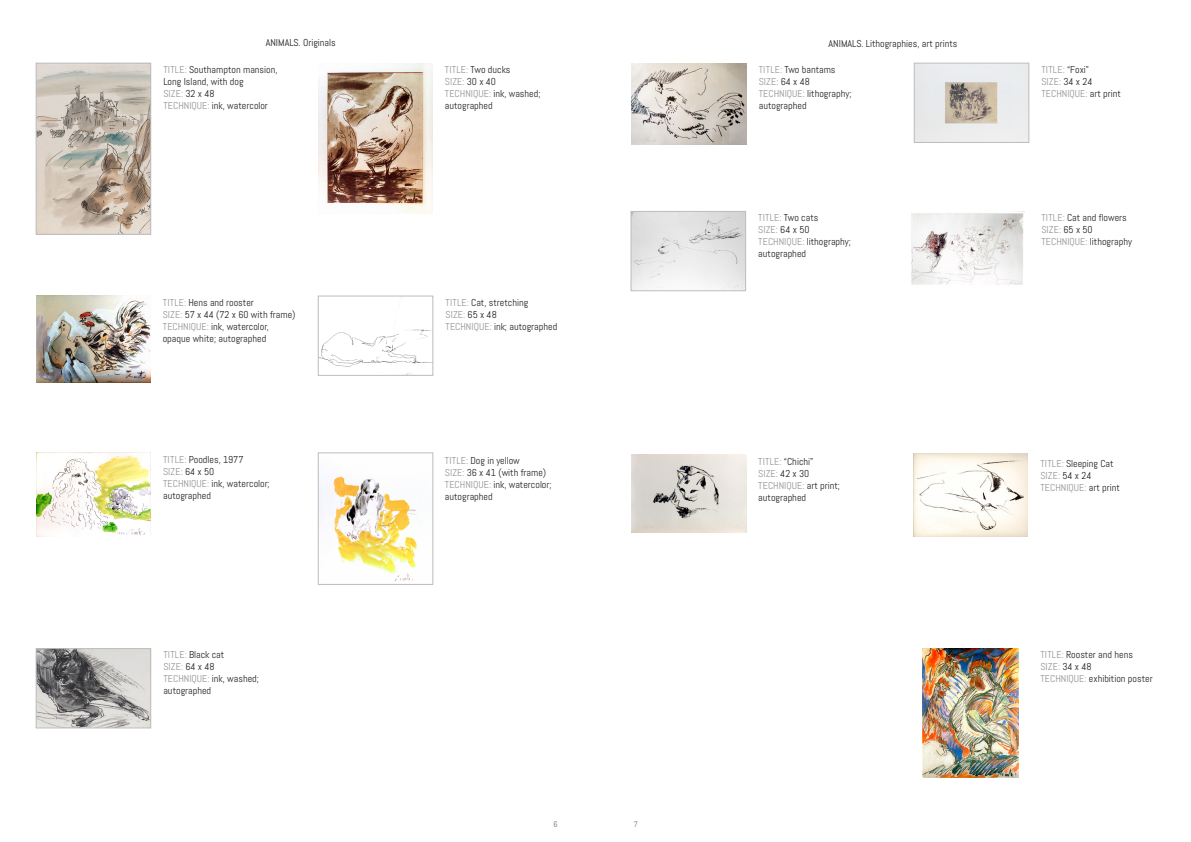
<style>
.page{position:relative;width:1191px;height:842px;background:#fff}
.page>*{position:absolute;margin:0;border:0;box-sizing:border-box;transform-origin:0 0}
.t1{font:10px/12px "Abel Pro";color:#231f20}
.t2{font:10px "Abel";letter-spacing:.01em;color:#939598}
.t3{font:8px "Abel Pro";color:#6c6d70}
.s1{font-family:"Abel";color:#939598}
.s2{font-family:"Abel Pro";color:#231f20}
</style>
<div class="page">
<img style="left:318px;top:63px;width:115px;height:150px">
<img style="left:320px;top:476px;width:100px;height:105px">
<div style="left:318px;top:453px;width:115px;height:131px;border:1px solid #bcbdc0"></div>
<img style="left:916px;top:65px;width:111px;height:76px">
<div style="left:914px;top:63px;width:115px;height:80px;border:1px solid #bcbdc0"></div>
<img style="left:320px;top:321px;width:111px;height:46px">
<div style="left:318px;top:296px;width:115px;height:79px;border:1px solid #bcbdc0"></div>
<img style="left:38px;top:65px;width:111px;height:167px">
<div style="left:36px;top:63px;width:115px;height:171px;border:1px solid #bcbdc0"></div>
<img style="left:633px;top:213px;width:110px;height:76px">
<div style="left:631px;top:211px;width:114px;height:80px;border:1px solid #bcbdc0"></div>
<img style="left:922px;top:648px;width:96px;height:129px">
<img style="left:36px;top:453px;width:115px;height:83px">
<img style="left:36px;top:296px;width:115px;height:87px">
<img style="left:631px;top:455px;width:115px;height:78px">
<img style="left:631px;top:63px;width:115px;height:81px">
<img style="left:913px;top:454px;width:114px;height:83px">
<img style="left:911px;top:211px;width:113px;height:74px">
<img style="left:38px;top:650px;width:111px;height:76px">
<div style="left:36px;top:648px;width:115px;height:80px;border:1px solid #bcbdc0"></div>
<p class="t1" style="left:266px;top:37px;width:71px">ANIMALS. Originals</p>
<p class="t1" style="left:828px;top:38px;width:130px">ANIMALS. Lithographies, art prints</p>
<p class="t1" style="left:163px;top:64px;width:116px"><span class="s1">TITLE:</span> Southampton mansion,<br>Long Island, with dog</p>
<p class="t2" style="left:163px;top:87px;width:53px">SIZE: <span class="s2">32 x 48</span></p>
<p class="t1" style="left:163px;top:100px;width:106px"><span class="s1">TECHNIQUE:</span> ink, watercolor</p>
<p class="t1" style="left:163px;top:296px;width:93px"><span class="s1">TITLE:</span> Hens and rooster</p>
<p class="t1" style="left:163px;top:308px;width:134px"><span class="s1">SIZE:</span> 57 x 44 (72 x 60 with frame)</p>
<p class="t1" style="left:163px;top:320px;width:108px"><span class="s1">TECHNIQUE:</span> ink, watercolor, opaque white; autographed</p>
<p class="t1" style="left:163px;top:453px;width:82px"><span class="s1">TITLE:</span> Poodles, 1977</p>
<p class="t1" style="left:163px;top:465px;width:108px"><span class="s1">SIZE:</span> 64 x 50<br><span class="s1">TECHNIQUE:</span> ink, watercolor; autographed</p>
<p class="t1" style="left:163px;top:649px;width:62px"><span class="s1">TITLE:</span> Black cat</p>
<p class="t2" style="left:163px;top:661px;width:53px">SIZE: <span class="s2">64 x 48</span></p>
<p class="t1" style="left:163px;top:673px;width:97px"><span class="s1">TECHNIQUE:</span> ink, washed;</p>
<p class="t1" style="left:163px;top:685px;width:49px">autographed</p>
<p class="t1" style="left:445px;top:63px;width:67px"><span class="s1">TITLE:</span> Two ducks</p>
<p class="t2" style="left:445px;top:75px;width:53px">SIZE: <span class="s2">30 x 40</span></p>
<p class="t1" style="left:445px;top:87px;width:97px"><span class="s1">TECHNIQUE:</span> ink, washed; autographed</p>
<p class="t1" style="left:445px;top:296px;width:84px"><span class="s1">TITLE:</span> Cat, stretching</p>
<p class="t2" style="left:445px;top:308px;width:53px">SIZE: <span class="s2">65 x 48</span></p>
<p class="t1" style="left:445px;top:320px;width:113px"><span class="s1">TECHNIQUE:</span> ink; autographed</p>
<p class="t1" style="left:445px;top:454px;width:76px"><span class="s1">TITLE:</span> Dog in yellow</p>
<p class="t1" style="left:445px;top:466px;width:103px"><span class="s1">SIZE:</span> 36 x 41 (with frame)</p>
<p class="t1" style="left:445px;top:478px;width:108px"><span class="s1">TECHNIQUE:</span> ink, watercolor; autographed</p>
<p class="t1" style="left:758px;top:63px;width:78px"><span class="s1">TITLE:</span> Two bantams</p>
<p class="t2" style="left:758px;top:75px;width:53px">SIZE: <span class="s2">64 x 48</span></p>
<p class="t1" style="left:758px;top:87px;width:94px"><span class="s1">TECHNIQUE:</span> lithography; autographed</p>
<p class="t1" style="left:758px;top:212px;width:62px"><span class="s1">TITLE:</span> Two cats</p>
<p class="t2" style="left:758px;top:223px;width:53px">SIZE: <span class="s2">64 x 50</span></p>
<p class="t1" style="left:758px;top:236px;width:94px"><span class="s1">TECHNIQUE:</span> lithography; autographed</p>
<p class="t1" style="left:758px;top:455px;width:57px"><span class="s1">TITLE:</span> “Chichi”</p>
<p class="t2" style="left:758px;top:467px;width:53px">SIZE: <span class="s2">42 x 30</span></p>
<p class="t1" style="left:758px;top:479px;width:83px"><span class="s1">TECHNIQUE:</span> art print; autographed</p>
<p class="t3" style="left:553px;top:819px;width:6px">6</p>
<p class="t3" style="left:634px;top:819px;width:6px">7</p>
<p class="t2" style="left:1041px;top:63px;width:49px">TITLE: <span class="s2">“Foxi”</span></p>
<p class="t2" style="left:1041px;top:75px;width:53px">SIZE: <span class="s2">34 x 24</span></p>
<p class="t2" style="left:1041px;top:87px;width:81px">TECHNIQUE: <span class="s2">art print</span></p>
<p class="t1" style="left:1041px;top:212px;width:87px"><span class="s1">TITLE:</span> Cat and flowers</p>
<p class="t2" style="left:1041px;top:223px;width:53px">SIZE: <span class="s2">65 x 50</span></p>
<p class="t1" style="left:1041px;top:236px;width:92px"><span class="s1">TECHNIQUE:</span> lithography</p>
<p class="t1" style="left:1040px;top:458px;width:75px"><span class="s1">TITLE:</span> Sleeping Cat</p>
<p class="t2" style="left:1040px;top:469px;width:53px">SIZE: <span class="s2">54 x 24</span></p>
<p class="t2" style="left:1040px;top:481px;width:81px">TECHNIQUE: <span class="s2">art print</span></p>
<p class="t1" style="left:1040px;top:649px;width:94px"><span class="s1">TITLE:</span> Rooster and hens</p>
<p class="t2" style="left:1040px;top:660px;width:53px">SIZE: <span class="s2">34 x 48</span></p>
<p class="t1" style="left:1040px;top:673px;width:114px"><span class="s1">TECHNIQUE:</span> exhibition poster</p>
</div>
